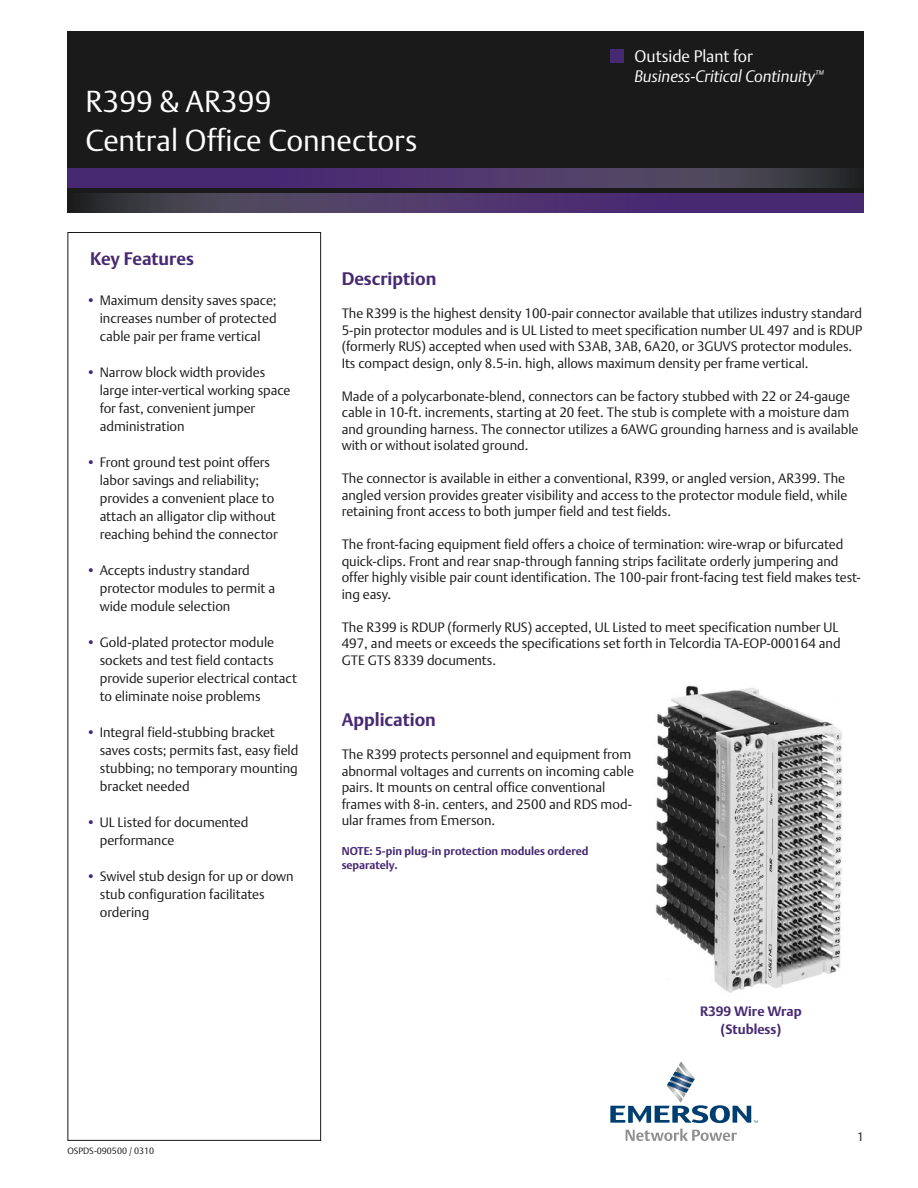
<style>
.page{position:relative;width:918px;height:1188px;background:#fff}
.page>*{position:absolute;margin:0;border:0;box-sizing:border-box;transform-origin:0 0}
.t1{font:30px/39px "DTL Argo T Light";color:#fff}
.t2{font:700 18px "DTL Argo T";color:#472972}
.t3{font:italic 16.5px/19.8px "DTL Argo T Light";color:#fff}
.t4{font:13.5px/18px "DTL Argo T Light";color:#1a1a1a}
.t5{font:700 13.5px/18px "DTL Argo T";color:#472972;text-align:center}
.t6{font:12px "DTL Argo T Light";color:#1a1a1a}
.t7{font:700 11.25px/13.5px "DTL Argo T";color:#472972}
.t8{font:9px "DTL Argo T Light";color:#1a1a1a}
.s1{font-style:normal}
.s2{font-family:"DTL Argo T";font-weight:700;color:#472972}
</style>
<div class="page">
<div style="left:68px;top:32px;width:796px;height:163px;background:#1a1a1a"></div>
<svg style="left:68px;top:194px;width:796px;height:18px;background:#483564"></svg>
<svg style="left:68px;top:169px;width:784px;height:18px;background:#493566"></svg>
<div style="left:610px;top:50px;width:14px;height:13px;background:#472972"></div>
<svg style="left:610px;top:1062px;width:148px;height:61px"></svg>
<svg style="left:626px;top:1129px;width:111px;height:12px"></svg>
<img style="left:656px;top:685px;width:186px;height:308px">
<div style="left:68px;top:232px;width:253px;height:909px;border:1px solid #1a1a1a"></div>
<h1 class="t1" style="left:86px;top:81px;width:333px">R399 &amp; AR399<br>Central Office Connectors</h1>
<p class="t3" style="left:634px;top:46px;width:190px"><span class="s1">Outside Plant for<br></span>Business-Critical Continuity<sup>™</sup></p>
<h2 class="t2" style="left:90px;top:248px;width:105px">Key Features</h2>
<p class="t4" style="left:100px;top:291px;width:178px;text-align:justify;text-indent:-14px"><span class="s2">•</span> Maximum density saves space; increases number of protected cable pair per frame vertical</p>
<p class="t4" style="left:100px;top:363px;width:192px;text-indent:-14px"><span class="s2">•</span> Narrow block width provides large inter-vertical working space for fast, convenient jumper administration</p>
<p class="t4" style="left:100px;top:453px;width:180px;text-indent:-14px"><span class="s2">•</span> Front ground test point offers labor savings and reliability; provides a convenient place to attach an alligator clip without reaching behind the connector</p>
<p class="t4" style="left:100px;top:561px;width:177px;text-indent:-14px"><span class="s2">•</span> Accepts industry standard protector modules to permit a wide module selection</p>
<p class="t4" style="left:100px;top:633px;width:199px;text-indent:-14px"><span class="s2">•</span> Gold-plated protector module sockets and test field contacts provide superior electrical contact to eliminate noise problems</p>
<p class="t4" style="left:100px;top:723px;width:200px;text-indent:-14px"><span class="s2">•</span> Integral field-stubbing bracket saves costs; permits fast, easy field stubbing; no temporary mounting bracket needed</p>
<p class="t4" style="left:100px;top:813px;width:150px;text-indent:-14px"><span class="s2">•</span> UL Listed for documented performance</p>
<p class="t4" style="left:100px;top:867px;width:196px;text-indent:-14px"><span class="s2">•</span> Swivel stub design for up or down stub configuration facilitates ordering</p>
<p class="t8" style="left:68px;top:1145px;width:88px">OSPDS-090500 / 0310</p>
<h2 class="t2" style="left:342px;top:268px;width:96px">Description</h2>
<p class="t4" style="left:342px;top:305px;width:522px;line-height:16.5px">The R399 is the highest density 100-pair connector available that utilizes industry standard 5-pin protector modules and is UL Listed to meet specification number UL 497 and is RDUP (formerly RUS) accepted when used with S3AB, 3AB, 6A20, or 3GUVS protector modules.<br>Its compact design, only 8.5-in. high, allows maximum density per frame vertical.</p>
<p class="t4" style="left:342px;top:388px;width:518px;line-height:16.5px">Made of a polycarbonate-blend, connectors can be factory stubbed with 22 or 24-gauge cable in 10-ft. increments, starting at 20 feet. The stub is complete with a moisture dam and grounding harness. The connector utilizes a 6AWG grounding harness and is available with or without isolated ground.</p>
<p class="t4" style="left:342px;top:470px;width:507px;line-height:16.5px">The connector is available in either a conventional, R399, or angled version, AR399. The angled version provides greater visibility and access to the protector module field, while retaining front access to both jumper field and test fields.</p>
<p class="t4" style="left:342px;top:536px;width:521px;line-height:16.5px">The front-facing equipment field offers a choice of termination: wire-wrap or bifurcated quick-clips. Front and rear snap-through fanning strips facilitate orderly jumpering and offer highly visible pair count identification. The 100-pair front-facing test field makes test&shy;ing easy.</p>
<p class="t4" style="left:342px;top:619px;width:500px;line-height:16.5px">The R399 is RDUP (formerly RUS) accepted, UL Listed to meet specification number UL<br>497, and meets or exceeds the specifications set forth in Telcordia TA-EOP-000164 and<br>GTE GTS 8339 documents.</p>
<h2 class="t2" style="left:342px;top:709px;width:96px">Application</h2>
<p class="t4" style="left:342px;top:746px;width:294px;line-height:16.5px">The R399 protects personnel and equipment from abnormal voltages and currents on incoming cable pairs. It mounts on central office conventional frames with 8-in. centers, and 2500 and RDS mod&shy;ular frames from Emerson.</p>
<p class="t7" style="left:342px;top:845px;width:248px">NOTE: 5-pin plug-in protection modules ordered separately.</p>
<p class="t5" style="left:700px;top:1002px;width:103px">R399 Wire Wrap (Stubless)</p>
<p class="t6" style="left:857px;top:1129px;width:8px">1</p>
</div>
